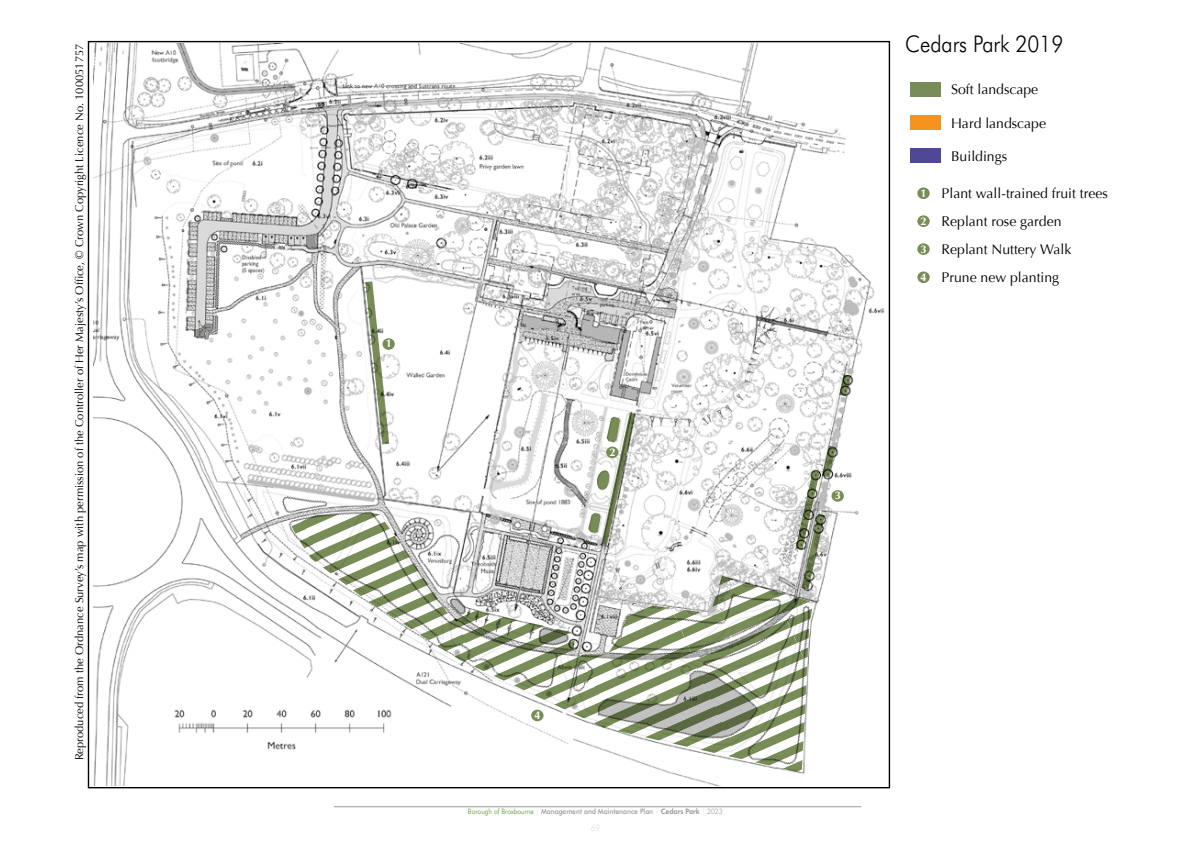
<style>
.page{position:relative;width:1191px;height:842px;background:#fff}
.page>*{position:absolute;margin:0;border:0;box-sizing:border-box;transform-origin:0 0}
.t1{font:300 23px "Futura BT";color:#000;scale:.9 1}
.t2{font:16.8px "Optima";color:#000}
.t3{font:14px/28px "Optima";color:#000}
.t4{font:11.2px "Optima";color:#000}
.t5{font:700 11.1px "Optima";color:#fff}
.t6{font:300 9px "Futura BT";color:#d8dbdc;scale:.9 1}
.t7{font:500 7.5px "Futura BT";color:#98989c;scale:.9 1}
.s1{font-weight:300;color:#528d26}
.s2{font-weight:300;color:#d8dbdc}
.s3{font-weight:700}
.s4{font-weight:300}
</style>
<div class="page">
<hr style="left:334px;top:806px;width:527px;height:1px;background:#98989c">
<img style="left:93px;top:44px;width:792px;height:742px">
<div style="left:917px;top:187px;width:12px;height:12px;background:#788c58;border-radius:50%"></div>
<div style="left:917px;top:215px;width:12px;height:12px;background:#788c58;border-radius:50%"></div>
<div style="left:917px;top:243px;width:12px;height:12px;background:#788c58;border-radius:50%"></div>
<div style="left:831px;top:490px;width:13px;height:12px;background:#788c58;border-radius:50%"></div>
<div style="left:917px;top:271px;width:12px;height:12px;background:#788c58;border-radius:50%"></div>
<div style="left:382px;top:338px;width:13px;height:12px;background:#788c58;border-radius:50%"></div>
<svg style="left:365px;top:281px;width:24px;height:163px"></svg>
<svg style="left:588px;top:413px;width:47px;height:100px"></svg>
<svg style="left:839px;top:374px;width:11px;height:22px"></svg>
<svg style="left:795px;top:445px;width:41px;height:144px"></svg>
<svg style="left:290px;top:513px;width:523px;height:260px"></svg>
<div style="left:910px;top:82px;width:30px;height:14px;background:#788c58"></div>
<div style="left:910px;top:115px;width:30px;height:15px;background:#f4941f"></div>
<div style="left:910px;top:149px;width:30px;height:14px;background:#504797"></div>
<p class="t4" style="left:73px;top:760px;width:718px;rotate:-90deg">Reproduced from the Ordnance Survey’s map with permission of the Controller of Her Majesty’s Office, © Crown Copyright Licence No. 100051757</p>
<p class="t5" style="left:386px;top:337px;width:8px">1</p>
<p class="t5" style="left:609px;top:446px;width:8px">2</p>
<p class="t5" style="left:534px;top:709px;width:8px">4</p>
<p class="t7" style="left:468px;top:806px;width:284px"><span class="s1">Borough of Broxbourne</span> <span class="s2">|</span> Management and Maintenance Plan <span class="s2">|</span> <span class="s3">Cedars Park</span> <span class="s2">|</span> <span class="s4">2023</span></p>
<p class="t6" style="left:591px;top:822px;width:12px">69</p>
<h1 class="t1" style="left:905px;top:28px;width:177px">Cedars Park 2019</h1>
<h2 class="t2" style="left:908px;top:38px;width:133px">Cedars Park 2018</h2>
<p class="t3" style="left:951px;top:76px;width:89px">Soft landscape</p>
<p class="t3" style="left:951px;top:109px;width:96px">Hard landscape</p>
<p class="t3" style="left:951px;top:143px;width:58px">Buildings</p>
<p class="t5" style="left:920px;top:186px;width:8px">1</p>
<p class="t5" style="left:920px;top:214px;width:8px">2</p>
<p class="t5" style="left:920px;top:242px;width:8px">3</p>
<p class="t5" style="left:920px;top:270px;width:8px">4</p>
<p class="t3" style="left:941px;top:180px;width:168px">Plant wall-trained fruit trees<br>Replant rose garden<br>Replant Nuttery Walk<br>Prune new planting</p>
<p class="t5" style="left:834px;top:489px;width:8px">3</p>
</div>
